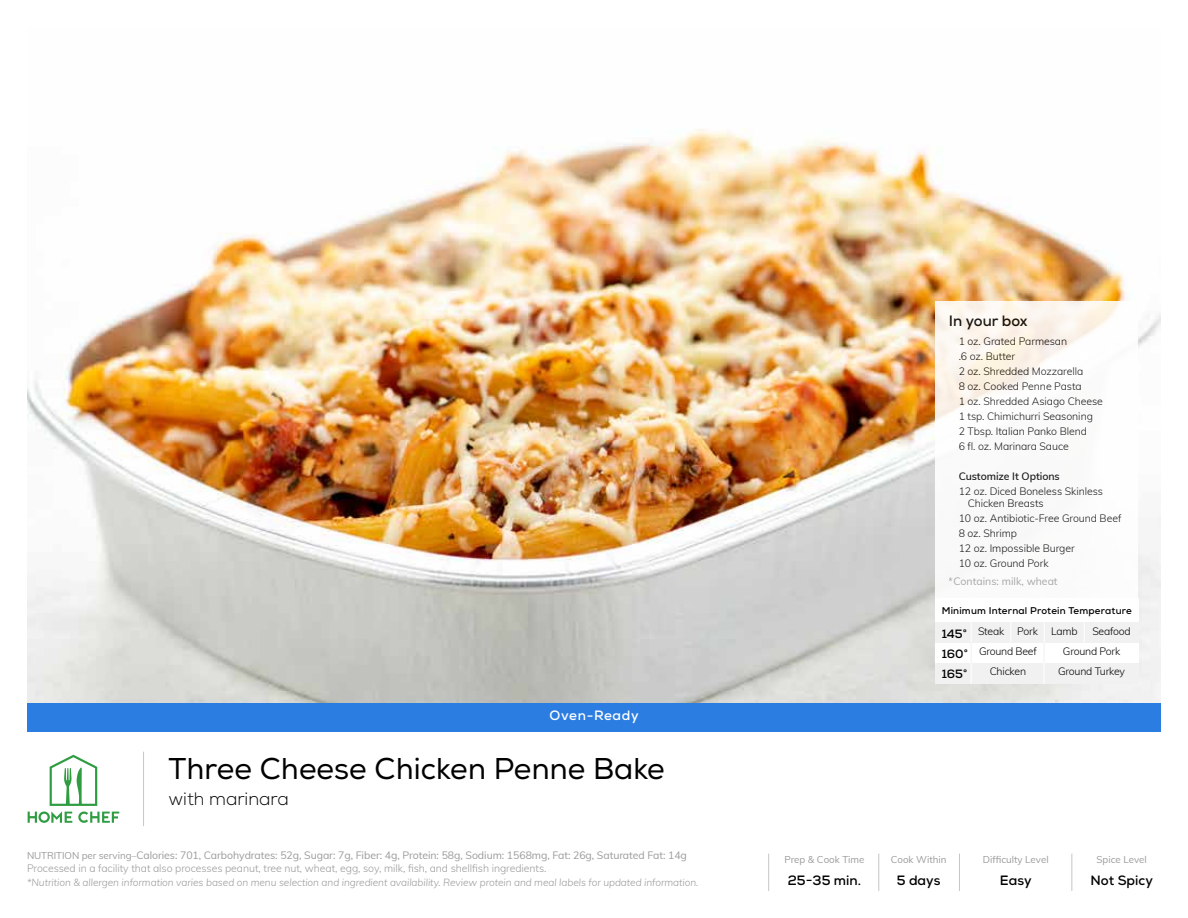
<style>
.page{position:relative;width:1188px;height:918px;background:#fff}
.page>*{position:absolute;margin:0;border:0;box-sizing:border-box;transform-origin:0 0}
.t1{font:30px "Nexa";color:#000}
.t2{font:300 18px "Nexa";color:#000}
.t3{font:700 15px "Nexa";color:#000}
.t4{font:700 13.5px "Nexa";color:#000}
.t5{font:700 13.5px "Nexa";letter-spacing:.05em;color:#fff}
.t6{font:700 12px/20px "Nexa";color:#000;text-align:justify}
.t7{font:300 10.5px/15px "Muli";letter-spacing:-.005em;color:#000}
.t8{font:300 10.5px/13.5px "Muli";letter-spacing:-.005em;color:#9a9a9a}
.t9{font:10.5px "Muli";color:#9a9a9a}
.t10{font:600 10.5px "Muli";letter-spacing:-.005em;color:#000}
.t11{font:italic 300 10.2px "Muli";letter-spacing:-.005em;color:#9a9a9a}
.t12{font:9.75px "Muli";color:#9a9a9a}
.t13{font:700 9.75px "Nexa";letter-spacing:.02em;color:#000}
.s1{font-weight:400;font-size:9.75px}
.s2{font-weight:400}
</style>
<div class="page">
<img style="left:27px;top:129px;width:1134px;height:574px">
<hr style="left:143px;top:752px;width:1px;height:74px;background:#c7c6c5">
<hr style="left:878px;top:854px;width:1px;height:37px;background:#c7c6c5">
<hr style="left:768px;top:854px;width:1px;height:37px;background:#c7c6c5">
<hr style="left:959px;top:854px;width:1px;height:37px;background:#c7c6c5">
<hr style="left:1071px;top:854px;width:1px;height:37px;background:#c7c6c5">
<svg style="left:28px;top:755px;width:91px;height:68px"></svg>
<div style="left:935px;top:302px;width:203px;height:297px;background:#fff"></div>
<div style="left:935px;top:599px;width:203px;height:85px;background:#fff"></div>
<div style="left:935px;top:663px;width:203px;height:21px;background:#f1f1f1"></div>
<div style="left:935px;top:622px;width:203px;height:21px;background:#f1f1f1"></div>
<div style="left:27px;top:703px;width:1134px;height:28px;background:#2b7de2"></div>
<p class="t5" style="left:550px;top:707px;width:91px">Oven-Ready</p>
<h1 class="t1" style="left:168px;top:751px;width:498px">Three Cheese Chicken Penne Bake</h1>
<h2 class="t2" style="left:168px;top:788px;width:122px">with marinara</h2>
<p class="t8" style="left:27px;top:848px;width:661px"><span class="s1">NUTRITION per serving–</span><span class="s2">Calories: 701, Carbohydrates: 52g, Sugar: 7g, Fiber: 4g, Protein: 58g, Sodium: 1568mg, Fat: 26g, Saturated Fat: 14g<br></span>Processed in a facility that also processes peanut, tree nut, wheat, egg, soy, milk, fish, and shellfish ingredients.</p>
<p class="t11" style="left:27px;top:875px;width:673px">*Nutrition &amp; allergen information varies based on menu selection and ingredient availability. Review protein and meal labels for updated information.</p>
<h3 class="t3" style="left:949px;top:312px;width:80px">In your box</h3>
<p class="t7" style="left:959px;top:333px;width:146px">1 oz. Grated Parmesan<br>.6 oz. Butter<br>2 oz. Shredded Mozzarella<br>8 oz. Cooked Penne Pasta<br>1 oz. Shredded Asiago Cheese<br>1 tsp. Chimichurri Seasoning<br>2 Tbsp. Italian Panko Blend<br>6 fl. oz. Marinara Sauce</p>
<p class="t10" style="left:959px;top:469px;width:103px">Customize It Options</p>
<p class="t7" style="left:968px;top:485px;width:137px;line-height:12px;text-indent:-9px">12 oz. Diced Boneless Skinless<br>Chicken Breasts</p>
<p class="t7" style="left:959px;top:510px;width:164px">10 oz. Antibiotic-Free Ground Beef<br>8 oz. Shrimp<br>12 oz. Impossible Burger<br>10 oz. Ground Pork</p>
<p class="t9" style="left:949px;top:574px;width:110px">*Contains: milk, wheat</p>
<p class="t13" style="left:942px;top:605px;width:192px">Minimum Internal Protein Temperature</p>
<p class="t7" style="left:978px;top:623px;width:28px">Steak</p>
<p class="t7" style="left:1051px;top:623px;width:28px">Lamb</p>
<p class="t7" style="left:1092px;top:623px;width:40px">Seafood</p>
<p class="t7" style="left:1058px;top:664px;width:68px">Ground Turkey</p>
<p class="t7" style="left:1017px;top:623px;width:22px">Pork</p>
<p class="t7" style="left:990px;top:664px;width:38px">Chicken</p>
<p class="t6" style="left:942px;top:624px;width:28px">145° 160° 165°</p>
<p class="t7" style="left:979px;top:643px;width:59px">Ground Beef</p>
<p class="t7" style="left:1063px;top:643px;width:59px">Ground Pork</p>
<p class="t12" style="left:784px;top:853px;width:82px">Prep &amp; Cook Time</p>
<p class="t12" style="left:891px;top:853px;width:57px">Cook Within</p>
<p class="t12" style="left:983px;top:853px;width:67px">Difficulty Level</p>
<p class="t12" style="left:1097px;top:853px;width:52px">Spice Level</p>
<p class="t4" style="left:788px;top:872px;width:75px">25-35 min.</p>
<p class="t4" style="left:897px;top:871px;width:45px">5 days</p>
<p class="t4" style="left:1000px;top:872px;width:33px">Easy</p>
<p class="t4" style="left:1091px;top:872px;width:64px">Not Spicy</p>
</div>
